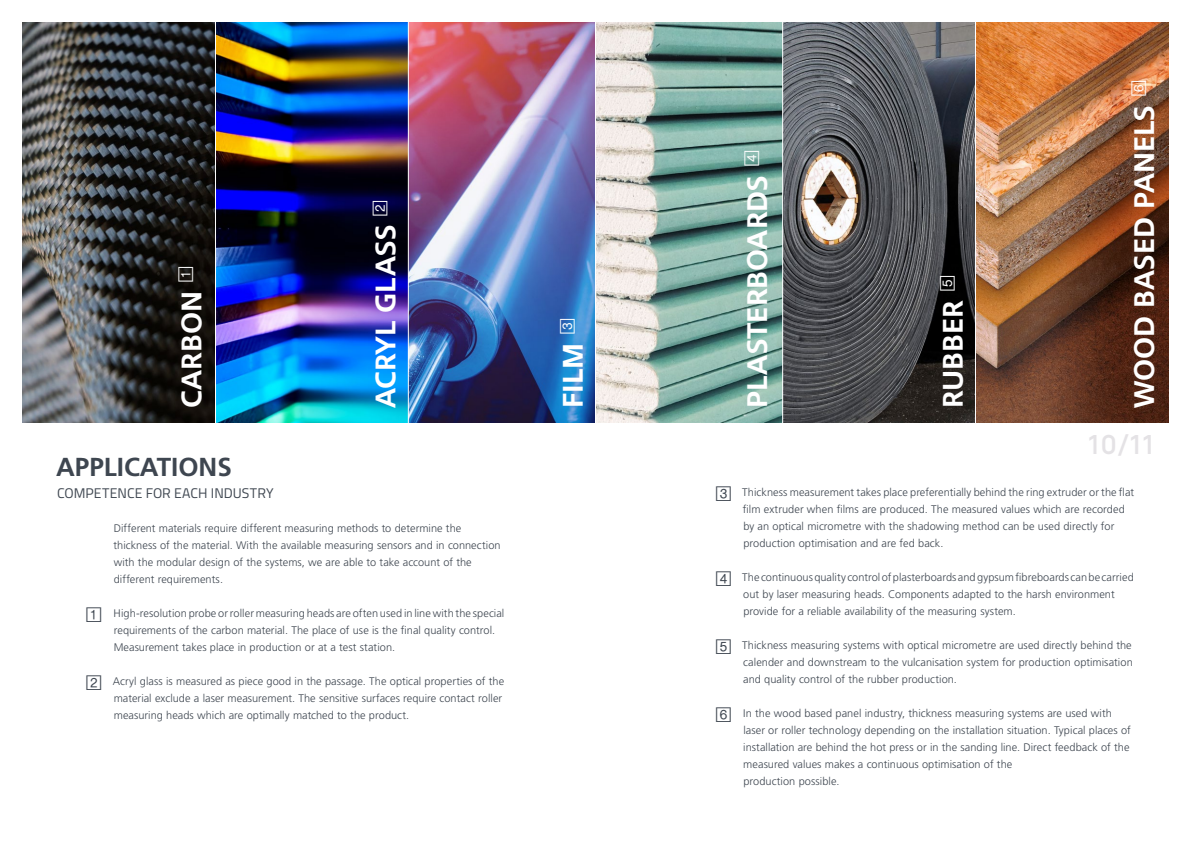
<style>
.page{position:relative;width:1191px;height:842px;background:#fff}
.page>*{position:absolute;margin:0;border:0;box-sizing:border-box;transform-origin:0 0}
.t1{font:28px "MINI Type Headline";color:#fff}
.t2{font:700 26px "Frutiger LT Std";color:#3e4650}
.t3{font:700 26px "Normal";color:#e4e2e5}
.t4{font:14px "Titillium";color:#3e4650}
.t5{font:300 11px/17px "Frutiger LT Std";letter-spacing:.005em;color:#3e4650}
.s1{font-family:"Square Frame";font-weight:400;font-size:20px}
</style>
<div class="page">
<img style="left:23px;top:23px;width:192px;height:399px">
<img style="left:976px;top:23px;width:192px;height:399px">
<img style="left:216px;top:23px;width:192px;height:399px">
<svg style="left:783px;top:23px;width:192px;height:399px;background:#535457"></svg>
<img style="left:409px;top:23px;width:186px;height:399px">
<svg style="left:596px;top:23px;width:186px;height:399px;background:#99b3ab"></svg>
<h1 class="t1" style="left:175px;top:408px;width:144px;rotate:-90deg">CARBON <sup>1</sup></h1>
<h1 class="t1" style="left:369px;top:408px;width:211px;rotate:-90deg">ACRYL GLASS <sup>2</sup></h1>
<h2 class="t2" style="left:56px;top:452px;width:177px">APPLICATIONS</h2>
<p class="t4" style="left:57px;top:483px;width:218px">COMPETENCE FOR EACH INDUSTRY</p>
<p class="t5" style="left:114px;top:520px;width:388px">Different materials require different measuring methods to determine the thickness of the material. With the available measuring sensors and in connection with the modular design of the systems, we are able to take account of the different requirements.</p>
<p class="t5" style="left:114px;top:605px;width:392px;text-indent:-28px"><span class="s1">1</span> High-resolution probe or roller measuring heads are often used in line with the special requirements of the carbon material. The place of use is the final quality control.<br>Measurement takes place in production or at a test station.</p>
<p class="t5" style="left:114px;top:673px;width:392px;text-indent:-28px"><span class="s1">2</span> Acryl glass is measured as piece good in the passage. The optical properties of the material exclude a laser measurement. The sensitive surfaces require contact roller measuring heads which are optimally matched to the product.</p>
<h1 class="t1" style="left:557px;top:408px;width:92px;rotate:-90deg">FILM <sup>3</sup></h1>
<h1 class="t1" style="left:741px;top:408px;width:260px;rotate:-90deg">PLASTERBOARDS <sup>4</sup></h1>
<h1 class="t1" style="left:936px;top:408px;width:135px;rotate:-90deg">RUBBER <sup>5</sup></h1>
<h1 class="t1" style="left:1128px;top:408px;width:330px;rotate:-90deg">WOOD BASED PANELS <sup>6</sup></h1>
<h2 class="t3" style="left:1087px;top:432px;width:68px">10/11</h2>
<p class="t5" style="left:743px;top:484px;width:393px;text-indent:-28px"><span class="s1">3</span> Thickness measurement takes place preferentially behind the ring extruder or the flat film extruder when films are produced. The measured values which are recorded by an optical micrometre with the shadowing method can be used directly for production optimisation and are fed back.</p>
<p class="t5" style="left:743px;top:569px;width:392px;text-indent:-29px"><span class="s1">4</span> The continuous quality control of plasterboards and gypsum fibreboards can be carried out by laser measuring heads. Components adapted to the harsh environment provide for a reliable availability of the measuring system.</p>
<p class="t5" style="left:743px;top:637px;width:391px;text-align:justify;text-indent:-28px"><span class="s1">5</span> Thickness measuring systems with optical micrometre are used directly behind the calender and downstream to the vulcanisation system for production optimisation and quality control of the rubber production.</p>
<p class="t5" style="left:743px;top:705px;width:389px;text-indent:-28px"><span class="s1">6</span> In the wood based panel industry, thickness measuring systems are used with laser or roller technology depending on the installation situation. Typical places of installation are behind the hot press or in the sanding line. Direct feedback of the measured values makes a continuous optimisation of the<br>production possible.</p>
</div>
